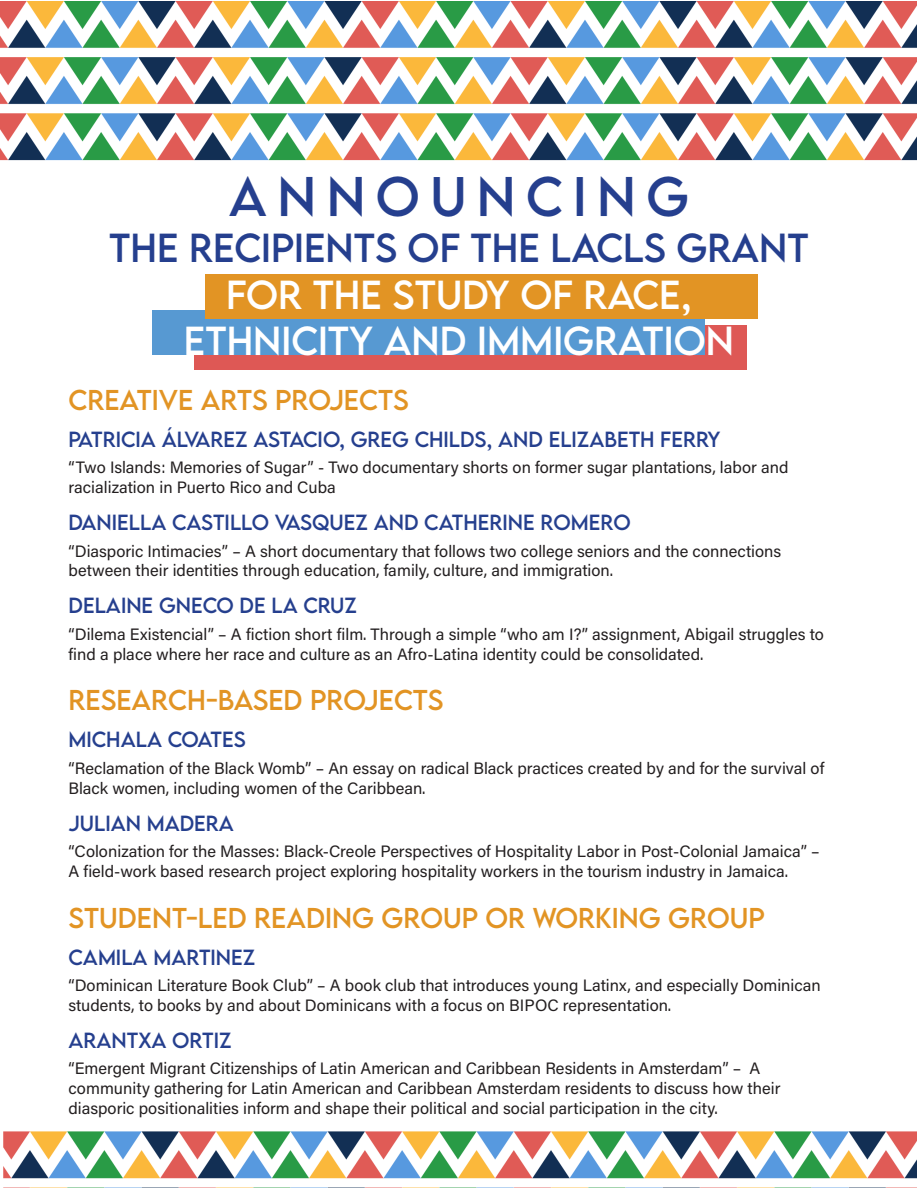
<style>
.page{position:relative;width:918px;height:1188px;background:#fff}
.page>*{position:absolute;margin:0;border:0;box-sizing:border-box;transform-origin:0 0}
.HEADLINE{font:49.5px "LEMONMILK";letter-spacing:.21em;color:#253f8e}
.HEADLINE-2{font:36px "LEMONMILK";color:#fff}
.HEADLINE-3{font:36px "LEMONMILK";color:#253f8e}
.SubHead__5{font:25.5px "LEMONMILK";color:#e29424}
.Subhead_1{font:19.5px "LEMONMILK";color:#253f8e}
.t1{font:16.5px/19.8px "Acumin Variable Concept";color:#231f20}
</style>
<div class="page">
<img style="left:0;top:2px;width:917px;height:1186px">
<div style="left:195px;top:325px;width:552px;height:45px;background:#de5855"></div>
<div style="left:152px;top:310px;width:553px;height:45px;background:#5799d2"></div>
<div style="left:205px;top:275px;width:553px;height:44px;background:#e29424"></div>
<p class="HEADLINE" style="left:229px;top:164px;width:462px">ANNOUNCING</p>
<p class="HEADLINE-3" style="left:109px;top:224px;width:219px">THE RECIPIENT</p>
<p class="HEADLINE-3" style="left:375px;top:224px;width:119px">S OF THE</p>
<p class="HEADLINE-3" style="left:551px;top:224px;width:260px">LACLS GRANT</p>
<p class="HEADLINE-2" style="left:226px;top:271px;width:467px">FOR THE STUDY OF RACE,</p>
<p class="HEADLINE-2" style="left:184px;top:317px;width:552px">ETHNICITY AND IMMIGRATION</p>
<p class="SubHead__5" style="left:69px;top:383px;width:340px">CREATIVE ARTS PROJECTS</p>
<p class="Subhead_1" style="left:69px;top:426px;width:13px">PATR</p>
<p class="Subhead_1" style="left:116px;top:426px;width:74px">ICIA ÁLVARE</p>
<p class="Subhead_1" style="left:235px;top:426px;width:59px">Z ASTAC</p>
<p class="Subhead_1" style="left:318px;top:426px;width:65px">IO, GREG</p>
<p class="Subhead_1" style="left:415px;top:426px;width:100px">CHILDS, AND</p>
<p class="Subhead_1" style="left:549px;top:426px;width:81px">ELIZABETH</p>
<p class="Subhead_1" style="left:660px;top:426px;width:13px">FERRY</p>
<p class="t1" style="left:69px;top:457px;width:722px">“Two Islands: Memories of Sugar” - Two documentary shorts on former sugar plantations, labor and racialization in Puerto Rico and Cuba</p>
<p class="Subhead_1" style="left:69px;top:510px;width:62px">DANIELLA</p>
<p class="Subhead_1" style="left:172px;top:510px;width:72px">CASTILLO</p>
<p class="Subhead_1" style="left:275px;top:510px;width:115px">VASQUEZ AND</p>
<p class="Subhead_1" style="left:424px;top:510px;width:29px">CATHER</p>
<p class="Subhead_1" style="left:502px;top:510px;width:68px">INE ROMERO</p>
<p class="t1" style="left:69px;top:540px;width:714px">“Diasporic Intimacies” – A short documentary that follows two college seniors and the connections between their identities through education, family, culture, and immigration.</p>
<p class="Subhead_1" style="left:69px;top:593px;width:290px">DELAINE GNECO DE LA CRUZ</p>
<p class="t1" style="left:69px;top:624px;width:757px">“Dilema Existencial” – A fiction short film. Through a simple “who am I?” assignment, Abigail struggles to find a place where her race and culture as an Afro-Latina identity could be consolidated.</p>
<p class="SubHead__5" style="left:69px;top:684px;width:375px">RESEARCH-BASED PROJECTS</p>
<p class="Subhead_1" style="left:69px;top:727px;width:179px">MICHALA COATES</p>
<p class="t1" style="left:69px;top:758px;width:757px">“Reclamation of the Black Womb” – An essay on radical Black practices created by and for the survival of<br>Black women, including women of the Caribbean.</p>
<p class="Subhead_1" style="left:69px;top:810px;width:167px">JULIAN MADERA</p>
<p class="t1" style="left:69px;top:841px;width:753px">“Colonization for the Masses: Black-Creole Perspectives of Hospitality Labor in Post-Colonial Jamaica” –<br>A field-work based research project exploring hospitality workers in the tourism industry in Jamaica.</p>
<p class="SubHead__5" style="left:69px;top:901px;width:695px">STUDENT-LED READING GROUP OR WORKING GROUP</p>
<p class="Subhead_1" style="left:69px;top:944px;width:188px">CAMILA MARTINEZ</p>
<p class="t1" style="left:69px;top:975px;width:754px">“Dominican Literature Book Club” – A book club that introduces young Latinx, and especially Dominican students, to books by and about Dominicans with a focus on BIPOC representation.</p>
<p class="Subhead_1" style="left:69px;top:1028px;width:165px">ARANTXA ORTIZ</p>
<p class="t1" style="left:69px;top:1058px;width:714px">“Emergent Migrant Citizenships of Latin American and Caribbean Residents in Amsterdam” – A community gathering for Latin American and Caribbean Amsterdam residents to discuss how their diasporic positionalities inform and shape their political and social participation in the city.</p>
</div>
